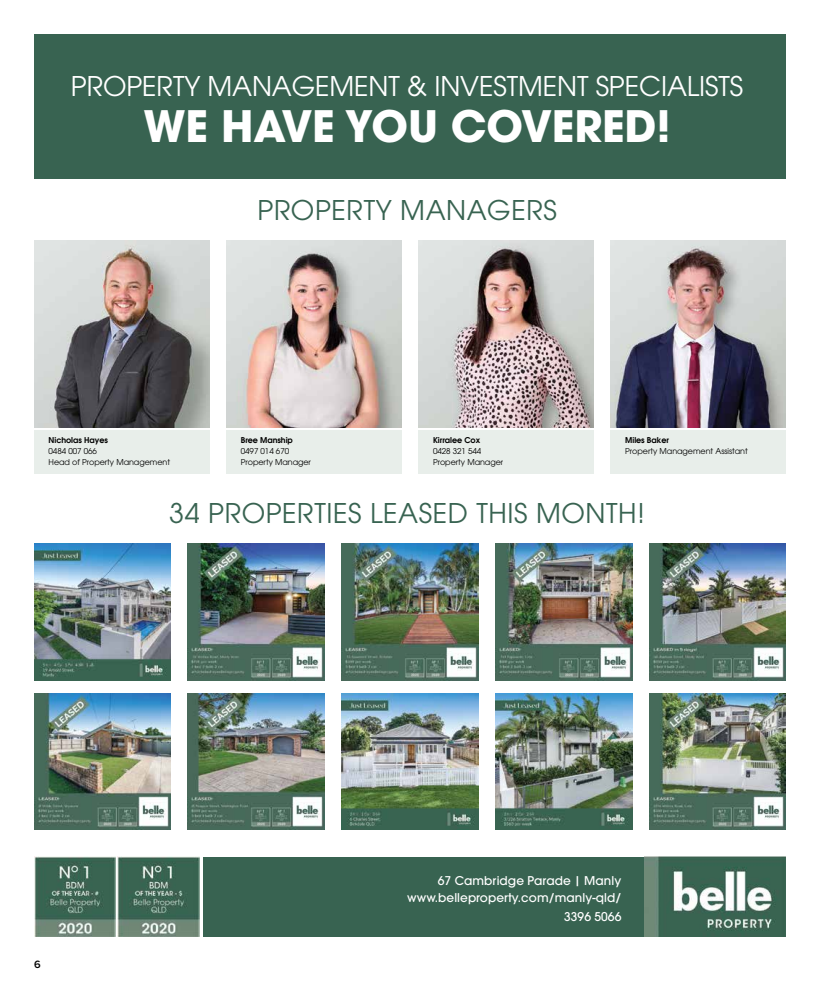
<style>
.page{position:relative;width:820px;height:993px;background:#fff}
.page>*{position:absolute;margin:0;border:0;box-sizing:border-box;transform-origin:0 0}
.t1{font:700 43px "Avant Garde";letter-spacing:-.005em;color:#fff}
.t2{font:27px "Avant Garde";letter-spacing:.02em;color:#386351}
.t3{font:27px "Avant Garde";letter-spacing:-.005em;color:#fff}
.t4{font:500 12px/17px "Avant Garde";letter-spacing:.005em;color:#fff;text-align:right}
.t5{font:600 11px "Proxima Nova";color:#000}
.t6{font:8px/11px "Avant Garde";letter-spacing:-.005em;color:#000}
.t7{font:600 8px "Avant Garde";letter-spacing:-.005em;color:#000}
</style>
<div class="page">
<div style="left:203px;top:856px;width:491px;height:79px;background:#386351"></div>
<div style="left:34px;top:34px;width:751px;height:145px;background:#386351"></div>
<img style="left:643px;top:856px;width:142px;height:79px">
<img style="left:34px;top:856px;width:81px;height:79px">
<img style="left:118px;top:856px;width:81px;height:79px">
<div style="left:34px;top:430px;width:175px;height:43px;background:#e8eeea"></div>
<div style="left:226px;top:430px;width:175px;height:43px;background:#e8eeea"></div>
<div style="left:418px;top:430px;width:175px;height:43px;background:#e8eeea"></div>
<div style="left:610px;top:430px;width:175px;height:43px;background:#e8eeea"></div>
<img style="left:34px;top:240px;width:175px;height:187px">
<img style="left:34px;top:543px;width:137px;height:137px">
<img style="left:34px;top:693px;width:137px;height:136px">
<img style="left:188px;top:543px;width:136px;height:137px">
<img style="left:188px;top:693px;width:136px;height:136px">
<img style="left:341px;top:543px;width:137px;height:137px">
<img style="left:341px;top:693px;width:137px;height:136px">
<img style="left:495px;top:543px;width:137px;height:137px">
<img style="left:495px;top:693px;width:137px;height:136px">
<img style="left:649px;top:543px;width:136px;height:137px">
<img style="left:649px;top:693px;width:136px;height:136px">
<img style="left:226px;top:240px;width:175px;height:187px">
<img style="left:418px;top:240px;width:175px;height:187px">
<img style="left:610px;top:240px;width:175px;height:187px">
<h2 class="t3" style="left:71px;top:70px;width:673px">PROPERTY MANAGEMENT &amp; INVESTMENT SPECIALISTS</h2>
<h1 class="t1" style="left:143px;top:98px;width:528px">WE HAVE YOU COVERED!</h1>
<h2 class="t2" style="left:257px;top:194px;width:301px">PROPERTY MANAGERS</h2>
<p class="t7" style="left:49px;top:434px;width:61px">Nicholas Hayes</p>
<p class="t6" style="left:49px;top:445px;width:123px">0484 007 066<br>Head of Property Management</p>
<p class="t7" style="left:241px;top:434px;width:53px">Bree Manship</p>
<p class="t6" style="left:241px;top:445px;width:72px">0497 014 670<br>Property Manager</p>
<p class="t7" style="left:433px;top:434px;width:49px">Kirralee Cox</p>
<p class="t6" style="left:433px;top:445px;width:72px">0428 321 544<br>Property Manager</p>
<p class="t7" style="left:625px;top:434px;width:45px">Miles Baker</p>
<p class="t6" style="left:625px;top:445px;width:124px">Property Management Assistant</p>
<h2 class="t2" style="left:169px;top:497px;width:477px">34 PROPERTIES LEASED THIS MONTH!</h2>
<h3 class="t5" style="left:34px;top:955px;width:8px">6</h3>
<h3 class="t4" style="left:407px;top:871px;width:215px">67 Cambridge Parade | Manly www.belleproperty.com/manly-qld/</h3>
<h3 class="t4" style="left:564px;top:908px;width:59px">3396 5066</h3>
</div>
